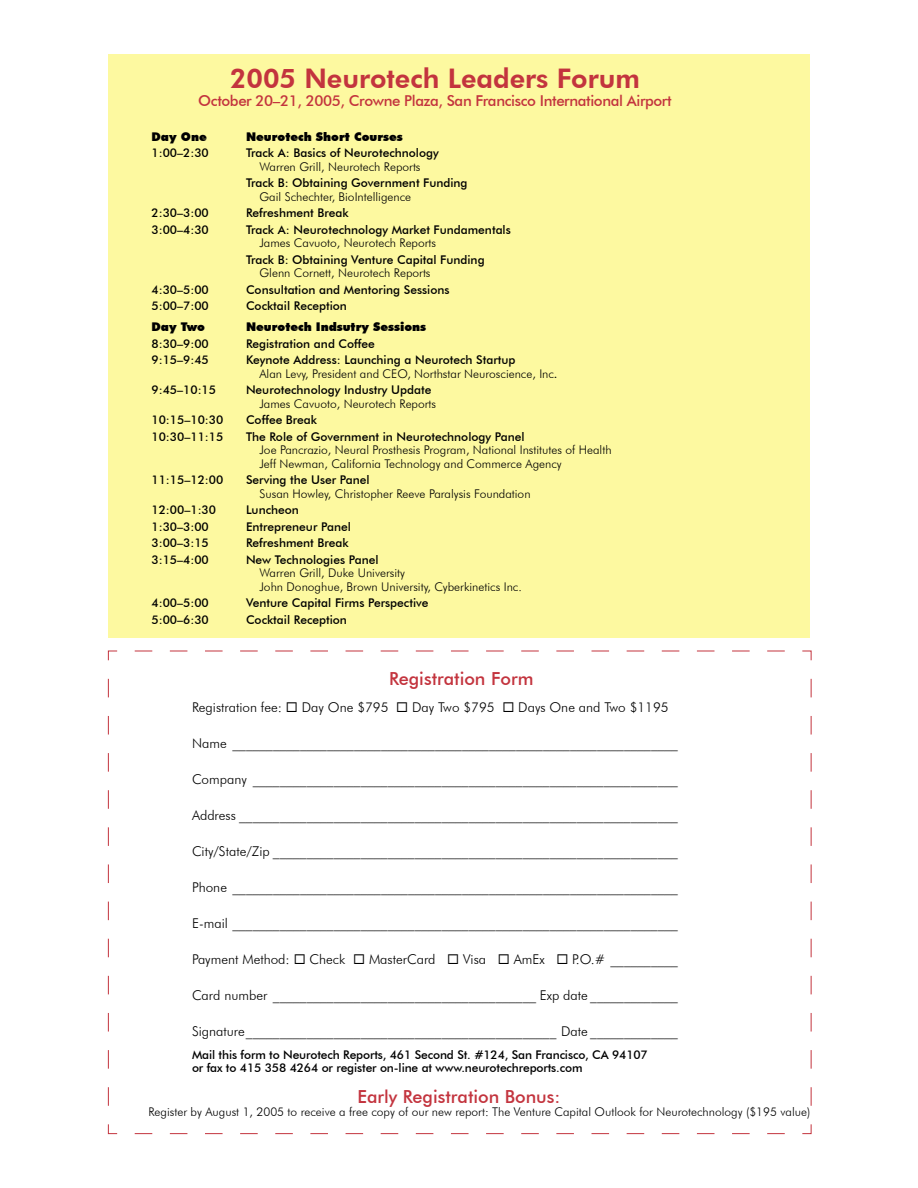
<style>
.page{position:relative;width:918px;height:1188px;background:#fff}
.page>*{position:absolute;margin:0;border:0;box-sizing:border-box;transform-origin:0 0}
.Head1{font:800 27px "Futura BT";color:#c3343e}
.Head2{font:500 18px "Futura BT";color:#c3343e}
.Head2-2{font:500 15px "Futura BT";letter-spacing:-.025em;color:#c3343e}
.Form2{font:300 13.5px "Futura BT";color:#000}
.Agenda{font:500 12px/13.5px "Futura BT";color:#000;text-align:center}
.Agenda-2{font:300 12px/13.5px "Futura BT";color:#000}
.Agenda2{font:300 12px "Futura BT";color:#000}
.Form2-2{font:500 12px/13.5px "Futura BT";letter-spacing:-.01em;color:#000}
.Agenda-3{font:900 12px "Futura BT";color:#000}
.s1{font-weight:300}
.s2{font-weight:500}
</style>
<div class="page">
<div style="left:108px;top:54px;width:702px;height:583px;background:#fdf9a0"></div>
<svg style="left:108px;top:650px;width:704px;height:484px"></svg>
<p class="Head1" style="left:230px;top:62px;width:411px">2005 Neurotech Leaders Forum</p>
<p class="Head2-2" style="left:198px;top:92px;width:475px">October 20–21, 2005, Crowne Plaza, San Francisco International Airport</p>
<p class="Agenda-3" style="left:152px;top:129px;width:57px">Day One</p>
<p class="Agenda-3" style="left:246px;top:129px;width:158px">Neurotech Short Courses</p>
<p class="Agenda" style="left:152px;top:146px;width:59px">1:00–2:30</p>
<p class="Agenda" style="left:246px;top:146px;width:194px">Track A: Basics of Neurotechnology<br><span class="s1">Warren Grill, Neurotech Reports</span></p>
<p class="Agenda" style="left:246px;top:176px;width:223px">Track B: Obtaining Government Funding</p>
<p class="Agenda2" style="left:260px;top:189px;width:153px">Gail Schechter, BioIntelligence</p>
<p class="Agenda" style="left:152px;top:206px;width:59px">2:30–3:00</p>
<p class="Agenda" style="left:246px;top:206px;width:104px">Refreshment Break</p>
<p class="Agenda" style="left:152px;top:222px;width:59px">3:00–4:30</p>
<p class="Agenda" style="left:246px;top:222px;width:266px">Track A: Neurotechnology Market Fundamentals</p>
<p class="Agenda2" style="left:260px;top:235px;width:178px">James Cavuoto, Neurotech Reports</p>
<p class="Agenda" style="left:246px;top:252px;width:240px">Track B: Obtaining Venture Capital Funding</p>
<p class="Agenda2" style="left:260px;top:265px;width:173px">Glenn Cornett, Neurotech Reports</p>
<p class="Agenda" style="left:152px;top:282px;width:59px">4:30–5:00</p>
<p class="Agenda" style="left:246px;top:282px;width:205px">Consultation and Mentoring Sessions</p>
<p class="Agenda" style="left:152px;top:299px;width:59px">5:00–7:00</p>
<p class="Agenda" style="left:246px;top:299px;width:103px">Cocktail Reception</p>
<p class="Agenda-3" style="left:152px;top:319px;width:55px">Day Two</p>
<p class="Agenda-3" style="left:246px;top:319px;width:182px">Neurotech Indsutry Sessions</p>
<p class="Agenda" style="left:152px;top:336px;width:59px">8:30–9:00</p>
<p class="Agenda" style="left:246px;top:336px;width:130px">Registration and Coffee</p>
<p class="Agenda" style="left:152px;top:353px;width:59px">9:15–9:45</p>
<p class="Agenda-2" style="left:260px;top:353px;width:300px;text-indent:-14px"><span class="s2">Keynote Address: Launching a Neurotech Startup<br></span>Alan Levy, President and CEO, Northstar Neuroscience, Inc<span class="s2">.</span></p>
<p class="Agenda" style="left:152px;top:383px;width:66px">9:45–10:15</p>
<p class="Agenda" style="left:260px;top:383px;width:178px;text-align:left;text-indent:-14px">Neurotechnology Industry Update<br><span class="s1">James Cavuoto, Neurotech Reports</span></p>
<p class="Agenda" style="left:152px;top:413px;width:73px">10:15–10:30</p>
<p class="Agenda" style="left:246px;top:413px;width:73px">Coffee Break</p>
<p class="Agenda" style="left:152px;top:429px;width:73px">10:30–11:15</p>
<p class="Agenda-2" style="left:260px;top:429px;width:354px;text-indent:-14px"><span class="s2">The Role of Government in Neurotechnology Panel<br></span>Joe Pancrazio, Neural Prosthesis Program, National Institutes of Health<br>Jeff Newman, California Technology and Commerce Agency</p>
<p class="Agenda" style="left:152px;top:473px;width:73px">11:15–12:00</p>
<p class="Agenda-2" style="left:260px;top:473px;width:273px;text-indent:-14px"><span class="s2">Serving the User Panel<br></span>Susan Howley, Christopher Reeve Paralysis Foundation</p>
<p class="Agenda" style="left:152px;top:503px;width:66px">12:00–1:30</p>
<p class="Agenda" style="left:246px;top:503px;width:55px">Luncheon</p>
<p class="Agenda" style="left:152px;top:519px;width:59px">1:30–3:00</p>
<p class="Agenda" style="left:246px;top:519px;width:106px">Entrepreneur Panel</p>
<p class="Agenda" style="left:152px;top:536px;width:59px">3:00–3:15</p>
<p class="Agenda" style="left:246px;top:536px;width:104px">Refreshment Break</p>
<p class="Agenda" style="left:152px;top:552px;width:59px">3:15–4:00</p>
<p class="Agenda-2" style="left:260px;top:552px;width:264px;text-indent:-14px"><span class="s2">New Technologies Panel<br></span>Warren Grill, Duke University<br>John Donoghue, Brown University, Cyberkinetics Inc.</p>
<p class="Agenda" style="left:152px;top:596px;width:59px">4:00–5:00</p>
<p class="Agenda" style="left:246px;top:596px;width:184px">Venture Capital Firms Perspective</p>
<p class="Agenda" style="left:152px;top:612px;width:59px">5:00–6:30</p>
<p class="Agenda" style="left:246px;top:612px;width:103px">Cocktail Reception</p>
<p class="Head2" style="left:389px;top:668px;width:146px">Registration Form</p>
<p class="Form2" style="left:192px;top:699px;width:478px">Registration fee: ◻ Day One $795 ◻ Day Two $795 ◻ Days One and Two $1195</p>
<p class="Form2" style="left:192px;top:735px;width:488px">Name __________________________________________________________________</p>
<p class="Form2" style="left:192px;top:771px;width:487px">Company _______________________________________________________________</p>
<p class="Form2" style="left:192px;top:807px;width:487px">Address _________________________________________________________________</p>
<p class="Form2" style="left:192px;top:843px;width:487px">City/State/Zip ____________________________________________________________</p>
<p class="Form2" style="left:192px;top:879px;width:488px">Phone __________________________________________________________________</p>
<p class="Form2" style="left:192px;top:915px;width:487px">E-mail __________________________________________________________________</p>
<p class="Form2" style="left:192px;top:951px;width:488px">Payment Method: ◻ Check ◻ MasterCard ◻ Visa ◻ AmEx ◻ P.O.# __________</p>
<p class="Form2" style="left:192px;top:987px;width:488px">Card number _______________________________________ Exp date _____________</p>
<p class="Form2" style="left:192px;top:1023px;width:488px">Signature ______________________________________________ Date _____________</p>
<p class="Form2-2" style="left:192px;top:1048px;width:457px">Mail this form to Neurotech Reports, 461 Second St. #124, San Francisco, CA 94107 or fax to 415 358 4264 or register on-line at www.neurotechreports.com</p>
<p class="Head2" style="left:358px;top:1085px;width:204px">Early Registration Bonus:</p>
<p class="Agenda2" style="left:148px;top:1105px;width:663px">Register by August 1, 2005 to receive a free copy of our new report: The Venture Capital Outlook for Neurotechnology ($195 value)</p>
</div>
